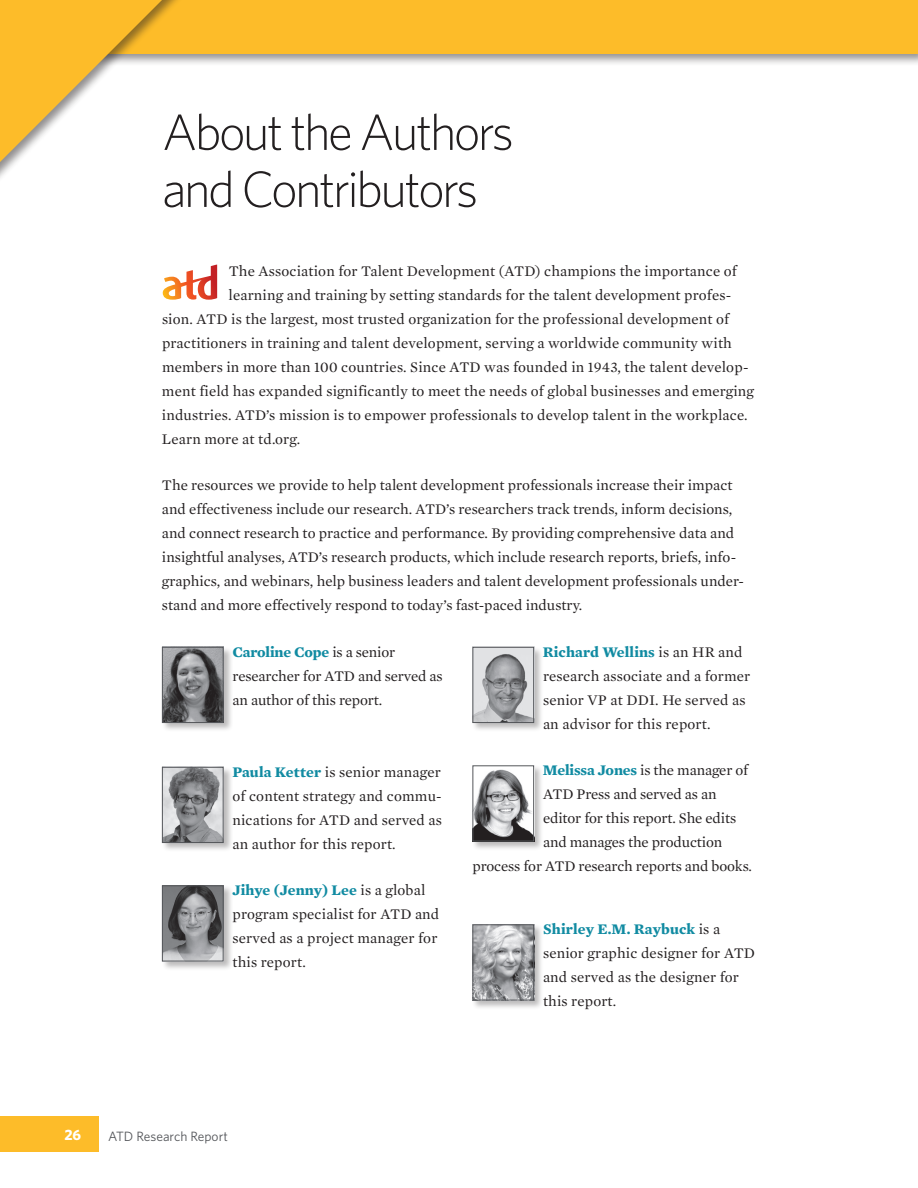
<style>
.page{position:relative;width:918px;height:1188px;background:#fff}
.page>*{position:absolute;margin:0;border:0;box-sizing:border-box;transform-origin:0 0}
.t1{font:300 51px/57px "Whitney HTF";letter-spacing:-.05em;color:#231f20}
.t2{font:15px/24px "Mercury Text G1 Roman";letter-spacing:.005em;color:#231f20}
.t3{font:700 15px "Mercury Text G1";letter-spacing:.01em;color:#118ba2}
.t4{font:700 15px "Mercury Text G1";letter-spacing:-.01em;color:#118ba2}
.t5{font:700 15px "Whitney HTF";color:#fff}
.t6{font:13.5px "Whitney HTF";color:#54565a}
.s1{font-family:"Mercury Text G1 Roman";font-weight:400;color:#231f20}
.s2{font-family:"Mercury Text G1";font-weight:700;color:#118ba2}
</style>
<div class="page">
<div style="left:0;top:1116px;width:99px;height:36px;background:#fdbc29"></div>
<div style="left:0;top:0;width:918px;height:67px;background:#231f20;opacity:.5"></div>
<div style="left:0;top:0;width:918px;height:54px;background:#fdbc29"></div>
<div style="left:0;top:0;width:187px;height:187px;background:#231f20;opacity:.5"></div>
<svg style="left:0;top:0;width:176px;height:176px"></svg>
<svg style="left:163px;top:265px;width:54px;height:35px"></svg>
<div style="left:161px;top:646px;width:72px;height:86px;background:#231f20;opacity:.3"></div>
<img style="left:164px;top:649px;width:58px;height:72px">
<div style="left:162px;top:647px;width:62px;height:76px;border:1px solid #54565a"></div>
<div style="left:161px;top:766px;width:72px;height:86px;background:#231f20;opacity:.3"></div>
<img style="left:164px;top:769px;width:58px;height:72px">
<div style="left:162px;top:767px;width:62px;height:76px;border:1px solid #54565a"></div>
<div style="left:161px;top:885px;width:72px;height:86px;background:#231f20;opacity:.3"></div>
<img style="left:164px;top:887px;width:58px;height:72px">
<div style="left:162px;top:885px;width:62px;height:76px;border:1px solid #54565a"></div>
<div style="left:472px;top:646px;width:72px;height:86px;background:#231f20;opacity:.3"></div>
<img style="left:474px;top:649px;width:58px;height:72px">
<div style="left:472px;top:647px;width:62px;height:76px;border:1px solid #54565a"></div>
<div style="left:472px;top:765px;width:72px;height:86px;background:#231f20;opacity:.3"></div>
<img style="left:474px;top:767px;width:58px;height:72px">
<div style="left:472px;top:765px;width:62px;height:76px;border:1px solid #54565a"></div>
<div style="left:472px;top:924px;width:72px;height:86px;background:#231f20;opacity:.3"></div>
<img style="left:474px;top:926px;width:58px;height:72px">
<div style="left:472px;top:924px;width:62px;height:76px;border:1px solid #54565a"></div>
<h1 class="t1" style="left:162px;top:103px;width:353px">About the Authors and Contributors</h1>
<p class="t2" style="left:229px;top:259px;width:510px">The Association for Talent Development (ATD) champions the importance of</p>
<p class="t2" style="left:229px;top:283px;width:504px">learning and training by setting standards for the talent development profes-</p>
<p class="t2" style="left:162px;top:307px;width:569px">sion. ATD is the largest, most trusted organization for the professional development of</p>
<p class="t2" style="left:162px;top:331px;width:571px">practitioners in training and talent development, serving a worldwide community with</p>
<p class="t2" style="left:162px;top:355px;width:588px">members in more than 100 countries. Since ATD was founded in 1943, the talent develop-</p>
<p class="t2" style="left:162px;top:379px;width:594px">ment field has expanded significantly to meet the needs of global businesses and emerging</p>
<p class="t2" style="left:162px;top:403px;width:587px">industries. ATD’s mission is to empower professionals to develop talent in the workplace.</p>
<p class="t2" style="left:162px;top:427px;width:140px">Learn more at td.org.</p>
<p class="t2" style="left:162px;top:473px;width:584px">The resources we provide to help talent development professionals increase their impact and effectiveness include our research. ATD’s researchers track trends, inform decisions, and connect research to practice and performance. By providing comprehensive data and insightful analyses, ATD’s research products, which include research reports, briefs, info&shy;graphics, and webinars, help business leaders and talent development professionals under&shy;stand and more effectively respond to today’s fast-paced industry.</p>
<p class="t4" style="left:232px;top:643px;width:164px">Caroline Cope <span class="s1">is a senior</span></p>
<p class="t2" style="left:233px;top:664px;width:212px">researcher for ATD and served as an author of this report.</p>
<p class="t3" style="left:543px;top:643px;width:201px">Richard Wellins <span class="s1">is an HR and</span></p>
<p class="t2" style="left:543px;top:664px;width:209px">research associate and a former senior VP at DDI. He served as an advisor for this report.</p>
<p class="t2" style="left:543px;top:758px;width:207px"><span class="s2">Melissa Jones</span> is the manager of</p>
<p class="t2" style="left:543px;top:782px;width:175px">ATD Press and served as an</p>
<p class="t2" style="left:543px;top:806px;width:195px">editor for this report. She edits</p>
<p class="t2" style="left:543px;top:830px;width:181px">and manages the production</p>
<p class="t2" style="left:472px;top:854px;width:281px">process for ATD research reports and books.</p>
<p class="t2" style="left:232px;top:760px;width:211px;text-align:justify"><span class="s2">Paula Ketter</span> is senior manager of content strategy and commu&shy;nications for ATD and served as an author for this report.</p>
<p class="t3" style="left:232px;top:881px;width:195px">Jihye (Jenny) Lee <span class="s1">is a global</span></p>
<p class="t2" style="left:233px;top:902px;width:208px">program specialist for ATD and served as a project manager for this report.</p>
<p class="t3" style="left:543px;top:920px;width:178px">Shirley E.M. Raybuck <span class="s1">is a</span></p>
<p class="t2" style="left:543px;top:941px;width:214px">senior graphic designer for ATD and served as the designer for this report.</p>
<p class="t5" style="left:64px;top:1125px;width:18px">26</p>
<p class="t6" style="left:108px;top:1128px;width:121px">ATD Research Report</p>
</div>
